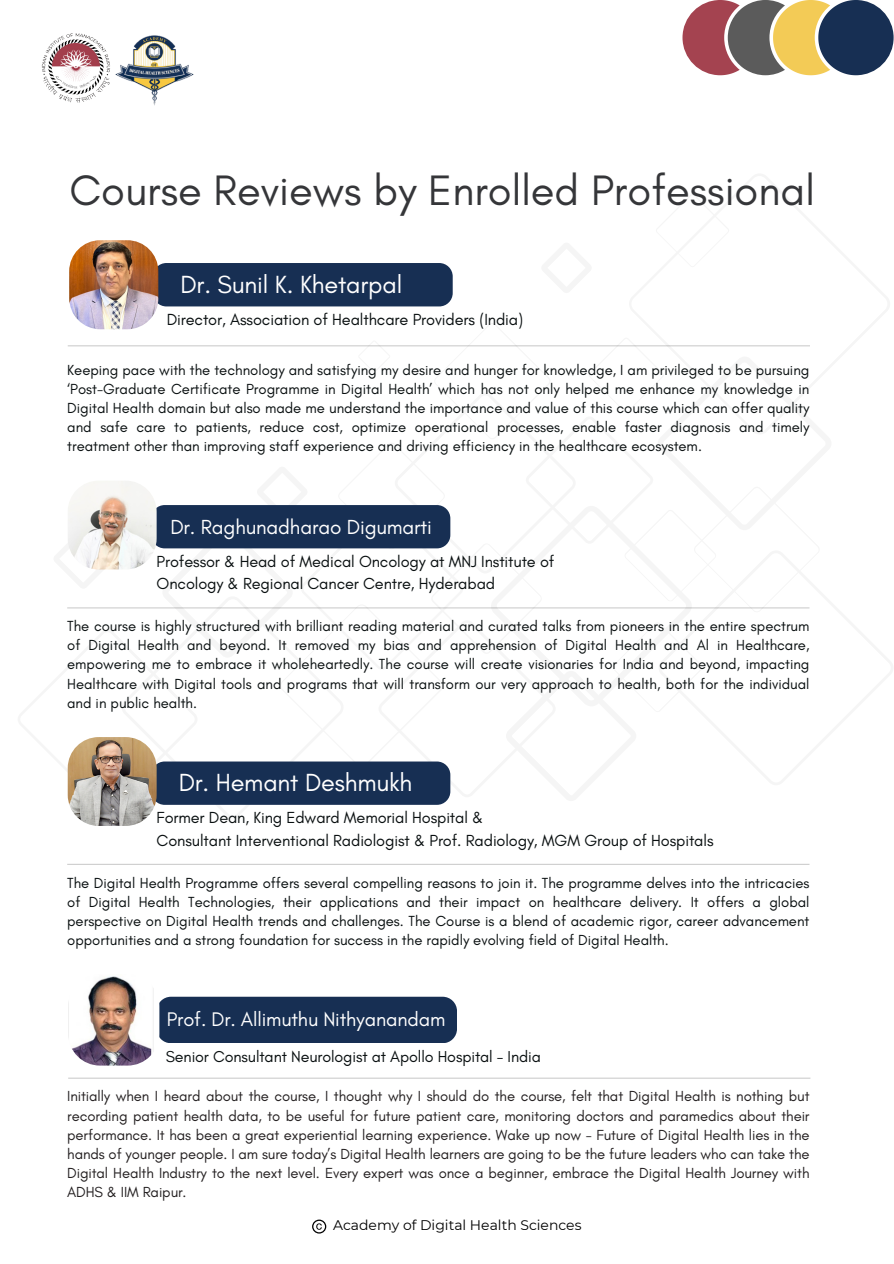
<style>
.page{position:relative;width:894px;height:1264px;background:#fff}
.page>*{position:absolute;margin:0;border:0;box-sizing:border-box;transform-origin:0 0}
.t1{font:43.35px "Glacial Indifference";color:#353639}
.t2{font:25.35px "Glacial Indifference";letter-spacing:-.005em;color:#fff}
.t3{font:25.2px "Glacial Indifference";letter-spacing:-.005em;color:#fff}
.t4{font:20.7px "Glacial Indifference";letter-spacing:-.005em;color:#fff}
.t5{font:20.1px "Glacial Indifference";letter-spacing:-.005em;color:#fff}
.t6{font:16.35px/22.5px "Glacial Indifference";letter-spacing:-.005em;color:#090f10}
.t7{font:16.05px "Glacial Indifference";letter-spacing:-.005em;color:#090f10}
.t8{font:14.85px/19.2px "Glacial Indifference";color:#090f10;text-align:justify}
.t9{font:14.85px/19.2px "Glacial Indifference";letter-spacing:-.01em;color:#231f20;text-align:justify}
.t10{font:13.95px "Montserrat";color:#000}
</style>
<div class="page">
<svg style="left:312px;top:1219px;width:14px;height:14px"></svg>
<img style="left:41px;top:33px;width:69px;height:70px">
<img style="left:115px;top:35px;width:79px;height:71px">
<svg style="left:682px;top:0;width:211px;height:75px;background:#8c7970"></svg>
<svg style="left:67px;top:323px;width:743px;height:485px"></svg>
<div style="left:153px;top:263px;width:299px;height:43px;background:#172f53;border-radius:13px"></div>
<img style="left:69px;top:240px;width:89px;height:89px;border-radius:31px">
<div style="left:151px;top:761px;width:299px;height:43px;background:#172f53;border-radius:13px"></div>
<img style="left:68px;top:737px;width:89px;height:89px;border-radius:31px">
<hr style="left:67px;top:863px;width:742px;height:2px;background:#000">
<hr style="left:68px;top:345px;width:741px;height:1px;background:#000">
<div style="left:157px;top:996px;width:300px;height:47px;background:#172f53;border-radius:14px"></div>
<img style="left:68px;top:974px;width:91px;height:91px;border-radius:32px">
<hr style="left:68px;top:1077px;width:742px;height:1px;background:#000">
<div style="left:151px;top:505px;width:299px;height:43px;background:#172f53;border-radius:13px"></div>
<img style="left:68px;top:480px;width:89px;height:89px;border-radius:31px">
<hr style="left:67px;top:607px;width:742px;height:1px;background:#000">
<h1 class="t1" style="left:70px;top:164px;width:746px">Course Reviews by Enrolled Professional</h1>
<h2 class="t2" style="left:180px;top:269px;width:223px">Dr. Sunil K. Khetarpal</h2>
<h4 class="t6" style="left:167px;top:308px;width:358px">Director, Association of Healthcare Providers (India)</h4>
<p class="t8" style="left:67px;top:360px;width:743px">Keeping pace with the technology and satisfying my desire and hunger for knowledge, I am privileged to be pursuing ‘Post-Graduate Certificate Programme in Digital Health’ which has not only helped me enhance my knowledge in Digital Health domain but also made me understand the importance and value of this course which can offer quality and safe care to patients, reduce cost, optimize operational processes, enable faster diagnosis and timely treatment other than improving staff experience and driving efficiency in the healthcare ecosystem.</p>
<p class="t4" style="left:170px;top:514px;width:263px">Dr. Raghunadharao Digumarti</p>
<h4 class="t6" style="left:157px;top:549px;width:399px">Professor &amp; Head of Medical Oncology at MNJ Institute of<br>Oncology &amp; Regional Cancer Centre, Hyderabad</h4>
<h2 class="t8" style="left:67px;top:616px;width:743px">The course is highly structured with brilliant reading material and curated talks from pioneers in the entire spectrum of Digital Health and beyond. It removed my bias and apprehension of Digital Health and Al in Healthcare, empowering me to embrace it wholeheartedly. The course will create visionaries for India and beyond, impacting Healthcare with Digital tools and programs that will transform our very approach to health, both for the individual and in public health.</h2>
<h4 class="t3" style="left:179px;top:767px;width:235px">Dr. Hemant Deshmukh</h4>
<p class="t6" style="left:157px;top:806px;width:558px">Former Dean, King Edward Memorial Hospital &amp;<br>Consultant Interventional Radiologist &amp; Prof. Radiology, MGM Group of Hospitals</p>
<p class="t8" style="left:67px;top:872px;width:743px">The Digital Health Programme offers several compelling reasons to join it. The programme delves into the intricacies of Digital Health Technologies, their applications and their impact on healthcare delivery. It offers a global perspective on Digital Health trends and challenges. The Course is a blend of academic rigor, career advancement opportunities and a strong foundation for success in the rapidly evolving field of Digital Health.</p>
<h4 class="t5" style="left:167px;top:1006px;width:280px">Prof. Dr. Allimuthu Nithyanandam</h4>
<p class="t7" style="left:166px;top:1046px;width:376px">Senior Consultant Neurologist at Apollo Hospital - India</p>
<h3 class="t9" style="left:67px;top:1086px;width:743px">Initially when I heard about the course, I thought why I should do the course, felt that Digital Health is nothing but recording patient health data, to be useful for future patient care, monitoring doctors and paramedics about their performance. It has been a great experiential learning experience. Wake up now - Future of Digital Health lies in the hands of younger people. I am sure today’s Digital Health learners are going to be the future leaders who can take the Digital Health Industry to the next level. Every expert was once a beginner, embrace the Digital Health Journey with ADHS &amp; IIM Raipur.</h3>
<p class="t10" style="left:333px;top:1216px;width:250px">Academy of Digital Health Sciences</p>
</div>
